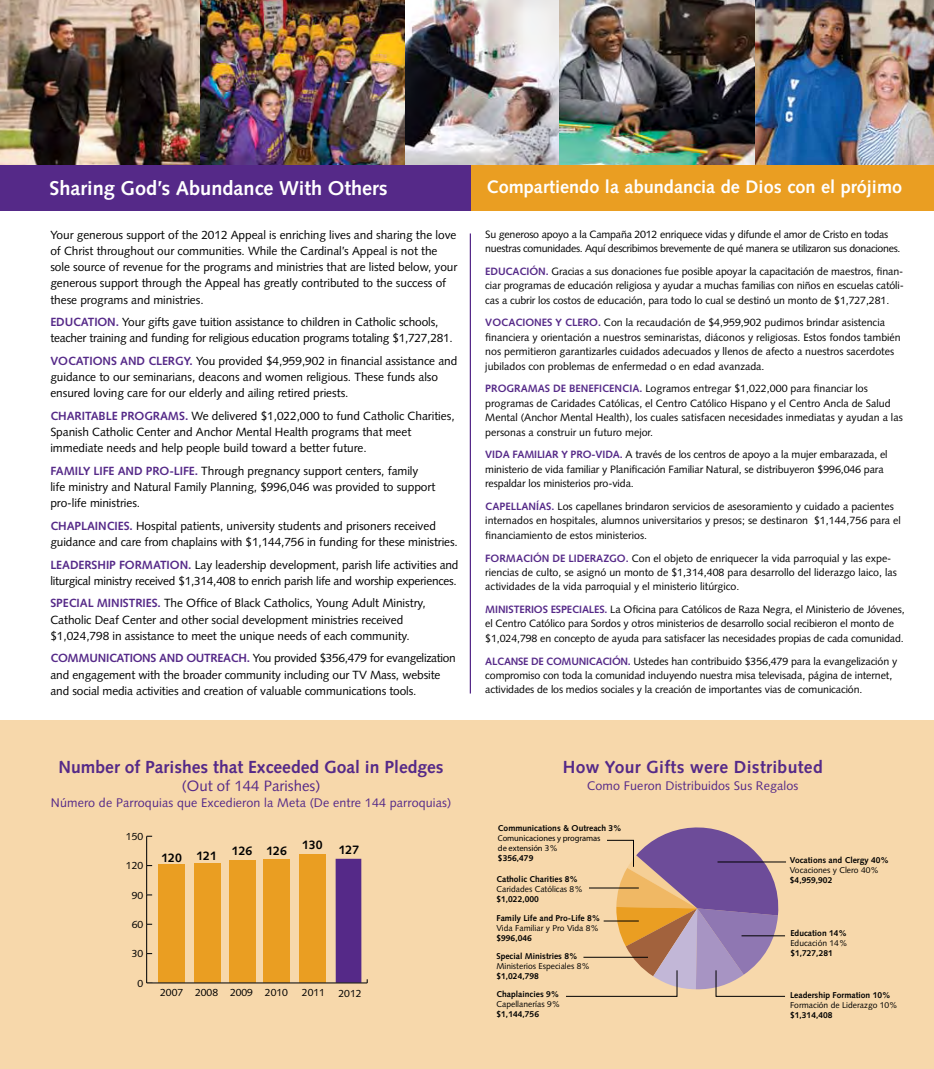
<style>
.page{position:relative;width:934px;height:1069px;background:#fff}
.page>*{position:absolute;margin:0;border:0;box-sizing:border-box;transform-origin:0 0}
.t1{font:700 20px "Syntax";color:#fff}
.t2{font:700 18.12px "Syntax";color:#fff}
.t3{font:700 17.5px "Syntax";color:#552988}
.t4{font:700 17.5px "Syntax";letter-spacing:.02em;color:#552988}
.t5{font:15px "Syntax";color:#552988}
.t6{font:12.5px "Syntax";letter-spacing:.01em;color:#552988}
.t7{font:700 12.25px "Syntax";color:#000}
.t8{font:11.88px/16.2px "Syntax";letter-spacing:-.005em;color:#000}
.t9{font:700 11.88px "Syntax";color:#552988}
.t10{font:10.62px/14.4px "Syntax";letter-spacing:-.01em;color:#000}
.t11{font:700 10.62px "Syntax";color:#552988}
.t12{font:10.38px "Syntax";color:#000}
.t13{font:700 8.5px "Syntax";color:#000}
.t14{font:8.5px "Syntax";color:#000}
.t15{font:8.5px/10px "Myriad";letter-spacing:-.01em;color:#000}
.s1{font-weight:700;color:#552988}
.s2{font-family:"Syntax"}
</style>
<div class="page">
<img style="left:1px;top:0;width:200px;height:165px">
<img style="left:754px;top:0;width:180px;height:165px">
<img style="left:558px;top:0;width:196px;height:165px">
<img style="left:404px;top:0;width:154px;height:165px">
<img style="left:201px;top:0;width:203px;height:165px">
<hr style="left:470px;top:233px;width:1px;height:460px;background:#552988">
<div style="left:470px;top:165px;width:464px;height:45px;background:#ea9e22"></div>
<div style="left:0;top:165px;width:470px;height:45px;background:#552988"></div>
<div style="left:0;top:720px;width:934px;height:349px;background:#f7d8ab"></div>
<svg style="left:566px;top:827px;width:220px;height:170px"></svg>
<div style="left:336px;top:859px;width:25px;height:124px;background:#552988"></div>
<div style="left:299px;top:854px;width:26px;height:129px;background:#ea9e22"></div>
<div style="left:159px;top:865px;width:26px;height:118px;background:#ea9e22"></div>
<div style="left:264px;top:860px;width:26px;height:123px;background:#ea9e22"></div>
<div style="left:229px;top:860px;width:26px;height:123px;background:#ea9e22"></div>
<div style="left:194px;top:864px;width:26px;height:119px;background:#ea9e22"></div>
<hr style="left:147px;top:982px;width:220px;height:1px;background:#000">
<hr style="left:146px;top:836px;width:1px;height:147px;background:#000">
<h1 class="t1" style="left:49px;top:176px;width:340px">SHARING GOD’S ABUNDANCE WITH OTHERS</h1>
<h2 class="t2" style="left:486px;top:176px;width:417px">COMPARTIENDO LA ABUNDANCIA DE DIOS CON EL PRÓJIMO</h2>
<p class="t8" style="left:50px;top:226px;width:409px">Your generous support of the 2012 Appeal is enriching lives and sharing the love of Christ throughout our communities. While the Cardinal’s Appeal is not the sole source of revenue for the programs and ministries that are listed below, your generous support through the Appeal has greatly contributed to the success of these programs and ministries.</p>
<p class="t9" style="left:50px;top:315px;width:9px">EDU</p>
<p class="t8" style="left:50px;top:314px;width:404px;text-indent:23px"><span class="s1">CATION.</span> Your gifts gave tuition assistance to children in Catholic schools, teacher training and funding for religious education programs totaling $1,727,281.</p>
<p class="t8" style="left:50px;top:353px;width:408px"><span class="s1">VOCATIONS AND CLERGY.</span> You provided $4,959,902 in financial assistance and guidance to our seminarians, deacons and women religious. These funds also ensured loving care for our elderly and ailing retired priests.</p>
<p class="t8" style="left:50px;top:408px;width:406px"><span class="s1">CHARITABLE PROG RAMS.</span> We delivered $1,022,000 to fund Catholic Charities,<br>Spanish Catholic Center and Anchor Mental Health programs that meet immediate needs and help people build toward a better future.</p>
<p class="t8" style="left:50px;top:463px;width:386px"><span class="s1">FAMILY LIFE AND PRO-LIFE.</span> Through pregnancy support centers, family life ministry and Natural Family Planning, $996,046 was provided to support pro-life ministries.</p>
<p class="t8" style="left:50px;top:518px;width:409px"><span class="s1">CHAPLAINCIES.</span> Hospital patients, university students and prisoners received guidance and care from chaplains with $1,144,756 in funding for these ministries.</p>
<p class="t8" style="left:50px;top:556px;width:409px"><span class="s1">LEAD ERSH IP FORMATION.</span> Lay leadership development, parish life activities and liturgical ministry received $1,314,408 to enrich parish life and worship experiences.</p>
<p class="t8" style="left:50px;top:595px;width:377px"><span class="s1">SPECIAL MINISTRIES.</span> The Office of Black Catholics, Young Adult Ministry,<br>Catholic Deaf Center and other social development ministries received $1,024,798 in assistance to meet the unique needs of each community.</p>
<p class="t9" style="left:50px;top:651px;width:11px">COMM</p>
<p class="t9" style="left:89px;top:651px;width:16px">UNICATION</p>
<p class="t8" style="left:50px;top:650px;width:407px;text-indent:100px"><span class="s1">S AND OUTREACH .</span> You provided $356,479 for evangelization and engagement with the broader community including our TV Mass, website and social media activities and creation of valuable communications tools.</p>
<h3 class="t3" style="left:59px;top:757px;width:387px">NUMBER OF PARISHES THAT EXCEEDED GOAL IN PLEDGES</h3>
<h3 class="t5" style="left:182px;top:777px;width:140px">(Out of 144 Parishes)</h3>
<p class="t6" style="left:51px;top:795px;width:402px">N úmero de Parroquias que Excedieron la Meta (De entre 144 parroquias)</p>
<p class="t12" style="left:126px;top:830px;width:19px">150</p>
<p class="t12" style="left:126px;top:860px;width:19px">120</p>
<p class="t12" style="left:132px;top:889px;width:13px">90</p>
<p class="t12" style="left:132px;top:918px;width:13px">60</p>
<p class="t12" style="left:132px;top:948px;width:13px">30</p>
<p class="t12" style="left:137px;top:977px;width:7px">0</p>
<p class="t7" style="left:161px;top:850px;width:22px">120</p>
<p class="t7" style="left:196px;top:846px;width:58px">121 126</p>
<p class="t7" style="left:266px;top:844px;width:22px">126</p>
<p class="t7" style="left:302px;top:838px;width:22px">130</p>
<p class="t7" style="left:339px;top:843px;width:22px">127</p>
<p class="t12" style="left:160px;top:987px;width:129px">2007 2008 2009 2010</p>
<p class="t12" style="left:302px;top:987px;width:24px">2011</p>
<p class="t12" style="left:338px;top:987px;width:24px">2012</p>
<p class="t10" style="left:485px;top:227px;width:417px">Su generoso apoyo a la Campaña 2012 enriquece vidas y difunde el amor de Cristo en todas nuestras comunidades. Aquí describimos brevemente de qué manera se utilizaron sus donaciones.</p>
<p class="t11" style="left:485px;top:265px;width:8px">EDU</p>
<p class="t10" style="left:485px;top:264px;width:420px;text-align:justify;text-indent:20px"><span class="s1">CACIÓN.</span> Gracias a sus donaciones fue posible apoyar la capacitación de maestros, finan&shy;ciar programas de educación religiosa y ayudar a muchas familias con niños en escuelas católi&shy;cas a cubrir los costos de educación, para todo lo cual se destinó un monto de $1,727,281.</p>
<p class="t10" style="left:485px;top:316px;width:417px"><span class="s1">VOCACIONES Y CLERO.</span> Con la recaudación de $4,959,902 pudimos brindar asistencia financiera y orientación a nuestros seminaristas, diáconos y religiosas. Estos fondos también nos permitieron garantizarles cuidados adecuados y llenos de afecto a nuestros sacerdotes jubilados con problemas de enfermedad o en edad avanzada.</p>
<p class="t10" style="left:485px;top:381px;width:419px"><span class="s1">PROG RAMAS D E BENEFICENCIA.</span> Logramos entregar $1,022,000 para financiar los programas de Caridades Católicas, el Centro Católico Hispano y el Centro Ancla de Salud Mental (Anchor Mental Health), los cuales satisfacen necesidades inmediatas y ayudan a las personas a construir un futuro mejor.</p>
<p class="t10" style="left:485px;top:447px;width:404px"><span class="s1">VIDA FAMILIAR Y PRO-VIDA.</span> A través de los centros de apoyo a la mujer embarazada, el ministerio de vida familiar y Planificación Familiar Natural, se distribuyeron $996,046 para respaldar los ministerios pro-vida.</p>
<p class="t10" style="left:485px;top:499px;width:417px"><span class="s1">CAPELLANÍAS.</span> Los capellanes brindaron servicios de asesoramiento y cuidado a pacientes internados en hospitales, alumnos universitarios y presos; se destinaron $1,144,756 para el financiamiento de estos ministerios.</p>
<p class="t10" style="left:485px;top:551px;width:413px"><span class="s1">FORMACIÓN DE LIDERAZGO.</span> Con el objeto de enriquecer la vida parroquial y las expe&shy;riencias de culto, se asignó un monto de $1,314,408 para desarrollo del liderazgo laico, las actividades de la vida parroquial y el ministerio litúrgico.</p>
<p class="t10" style="left:485px;top:602px;width:421px"><span class="s1">MINISTERIOS ESPECIALES.</span> La Oficina para Católicos de Raza Negra, el Ministerio de Jóvenes, el Centro Católico para Sordos y otros ministerios de desarrollo social recibieron el monto de $1,024,798 en concepto de ayuda para satisfacer las necesidades propias de cada comunidad.</p>
<p class="t10" style="left:485px;top:654px;width:413px"><span class="s1">ALCANSE DE COMUNICACIÓN.</span> Ustedes han contribuido $356,479 para la evangelización y compromiso con toda la comunidad incluyendo nuestra misa televisada, página de internet, actividades de los medios sociales y la creación de importantes vias de comunicación.</p>
<h3 class="t4" style="left:563px;top:757px;width:262px">HOW YOUR GIFTS WERE DISTRIBUTED</h3>
<p class="t6" style="left:587px;top:778px;width:213px">Como Fueron Distribuidos Sus Regalos</p>
<p class="t13" style="left:498px;top:823px;width:125px">COMMUNICATIONS &amp; OUTREACH 3%</p>
<p class="t15" style="left:498px;top:834px;width:104px">Comunicaciones y programas de extensión <span class="s2">3%</span></p>
<p class="t13" style="left:498px;top:853px;width:37px">$356,479</p>
<p class="t13" style="left:496px;top:874px;width:83px">CATHOLIC CHARITIES 8%</p>
<p class="t14" style="left:496px;top:884px;width:88px">Caridades Católicas 8%</p>
<p class="t13" style="left:496px;top:894px;width:44px">$1,022,000</p>
<p class="t13" style="left:496px;top:913px;width:105px">FAMILY LIFE AND PRO-LIFE 8%</p>
<p class="t14" style="left:496px;top:923px;width:104px">Vida Familiar y Pro Vida 8%</p>
<p class="t13" style="left:496px;top:933px;width:37px">$996,046</p>
<p class="t13" style="left:496px;top:951px;width:83px">SPECIAL MINISTRIES 8%</p>
<p class="t14" style="left:496px;top:961px;width:95px">Ministerios Especiales 8%</p>
<p class="t13" style="left:496px;top:971px;width:44px">$1,024,798</p>
<p class="t13" style="left:496px;top:989px;width:64px">CHAPLAINCIES 9%</p>
<p class="t14" style="left:496px;top:999px;width:65px">Capellanerías 9%</p>
<p class="t13" style="left:496px;top:1009px;width:44px">$1,144,756</p>
<p class="t13" style="left:790px;top:855px;width:101px">VOCATIONS AND CLERGY 40%</p>
<p class="t14" style="left:790px;top:864px;width:91px">Vocaciones y Clero 40%</p>
<p class="t13" style="left:790px;top:874px;width:44px">$4,959,902</p>
<p class="t13" style="left:790px;top:928px;width:58px">EDUCATION 14%</p>
<p class="t14" style="left:790px;top:938px;width:59px">Educación 14%</p>
<p class="t13" style="left:790px;top:948px;width:44px">$1,727,281</p>
<p class="t13" style="left:790px;top:990px;width:102px">LEADERSHIP FORMATION 10%</p>
<p class="t14" style="left:790px;top:1000px;width:109px">Formación de Liderazgo 10%</p>
<p class="t13" style="left:790px;top:1010px;width:44px">$1,314,408</p>
</div>
